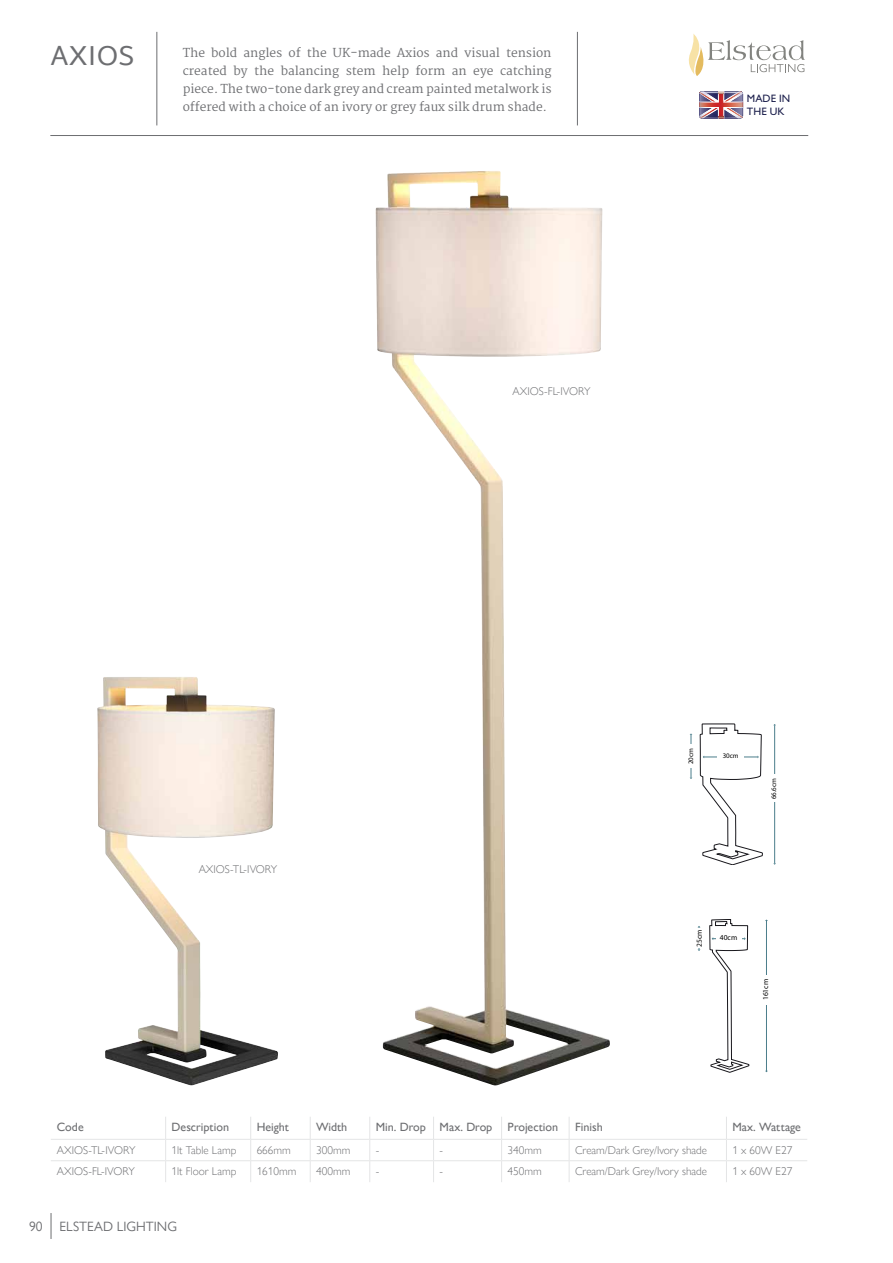
<style>
.page{position:relative;width:893px;height:1263px;background:#fff}
.page>*{position:absolute;margin:0;border:0;box-sizing:border-box;transform-origin:0 0}
.t1{font:27.75px "Martel Sans";color:#6d6e71}
.t2{font:13.5px "Gill Sans Nova";color:#6d6e71}
.t3{font:12px/18px "Martel";color:#6d6e71;text-align:justify}
.t4{font:500 12px "Gill Sans Nova";color:#6d6e71}
.t5{font:300 11.25px "Gill Sans Nova";color:#6d6e71}
.t6{font:500 10.8px/12.9px "Gill Sans MT Pro";color:#1c1f4c}
.t7{font:7.5px "Myriad Pro";color:#000}
.t8{font:6.9px "Myriad Pro";color:#000}
</style>
<div class="page">
<svg style="left:51px;top:1213px;width:1px;height:26px"></svg>
<svg style="left:688px;top:34px;width:117px;height:42px"></svg>
<img style="left:97px;top:677px;width:181px;height:409px">
<img style="left:375px;top:171px;width:235px;height:915px">
<hr style="left:691px;top:735px;width:1px;height:43px;background:#4b7e8b">
<div style="left:684px;top:744px;width:11px;height:24px;background:#fff"></div>
<hr style="left:774px;top:725px;width:1px;height:138px;background:#4b7e8b">
<div style="left:768px;top:775px;width:10px;height:27px;background:#fff"></div>
<svg style="left:700px;top:724px;width:63px;height:141px"></svg>
<svg style="left:697px;top:926px;width:3px;height:25px"></svg>
<div style="left:692px;top:929px;width:11px;height:19px;background:#fff"></div>
<hr style="left:766px;top:921px;width:1px;height:150px;background:#4b7e8b">
<div style="left:759px;top:975px;width:12px;height:29px;background:#fff"></div>
<svg style="left:709px;top:919px;width:40px;height:153px"></svg>
<hr style="left:51px;top:1139px;width:115px;height:1px;background:#e4e5e6">
<hr style="left:166px;top:1139px;width:85px;height:1px;background:#e4e5e6">
<hr style="left:251px;top:1139px;width:59px;height:1px;background:#e4e5e6">
<hr style="left:310px;top:1139px;width:60px;height:1px;background:#e4e5e6">
<hr style="left:370px;top:1139px;width:64px;height:1px;background:#e4e5e6">
<hr style="left:434px;top:1139px;width:68px;height:1px;background:#e4e5e6">
<hr style="left:502px;top:1139px;width:67px;height:1px;background:#e4e5e6">
<hr style="left:569px;top:1139px;width:157px;height:1px;background:#e4e5e6">
<hr style="left:726px;top:1139px;width:81px;height:1px;background:#e4e5e6">
<hr style="left:51px;top:1160px;width:115px;height:1px;background:#e4e5e6">
<hr style="left:166px;top:1160px;width:85px;height:1px;background:#e4e5e6">
<svg style="left:165px;top:1117px;width:1px;height:65px"></svg>
<hr style="left:251px;top:1160px;width:59px;height:1px;background:#e4e5e6">
<svg style="left:250px;top:1117px;width:1px;height:65px"></svg>
<hr style="left:310px;top:1160px;width:60px;height:1px;background:#e4e5e6">
<svg style="left:310px;top:1117px;width:1px;height:65px"></svg>
<hr style="left:370px;top:1160px;width:64px;height:1px;background:#e4e5e6">
<svg style="left:369px;top:1117px;width:1px;height:65px"></svg>
<hr style="left:434px;top:1160px;width:68px;height:1px;background:#e4e5e6">
<svg style="left:433px;top:1117px;width:1px;height:65px"></svg>
<hr style="left:502px;top:1160px;width:67px;height:1px;background:#e4e5e6">
<svg style="left:501px;top:1117px;width:1px;height:65px"></svg>
<hr style="left:569px;top:1160px;width:157px;height:1px;background:#e4e5e6">
<svg style="left:569px;top:1117px;width:1px;height:65px"></svg>
<hr style="left:726px;top:1160px;width:81px;height:1px;background:#e4e5e6">
<svg style="left:726px;top:1117px;width:1px;height:65px"></svg>
<hr style="left:50px;top:135px;width:758px;height:1px;background:#6d6e71">
<hr style="left:156px;top:32px;width:1px;height:93px;background:#6d6e71">
<hr style="left:577px;top:32px;width:1px;height:93px;background:#6d6e71">
<svg style="left:699px;top:91px;width:44px;height:28px"></svg>
<h1 class="t1" style="left:50px;top:39px;width:86px">AXIOS</h1>
<p class="t3" style="left:183px;top:44px;width:370px">The bold angles of the UK-made Axios and visual tension created by the balancing stem help form an eye catching piece. The two-tone dark grey and cream painted metalwork is offered with a choice of an ivory or grey faux silk drum shade.</p>
<p class="t5" style="left:512px;top:384px;width:80px">AXIOS-FL-IVORY</p>
<p class="t6" style="left:747px;top:92px;width:45px">MADE IN<br>THE UK</p>
<p class="t5" style="left:199px;top:863px;width:80px">AXIOS-TL-IVORY</p>
<p class="t8" style="left:687px;top:764px;width:18px;rotate:-90deg">20cm</p>
<p class="t8" style="left:723px;top:752px;width:18px">30cm</p>
<p class="t8" style="left:770px;top:799px;width:23px;rotate:-90deg">66.6cm</p>
<p class="t7" style="left:695px;top:947px;width:19px;rotate:-90deg">25cm</p>
<p class="t7" style="left:720px;top:933px;width:19px">40cm</p>
<p class="t7" style="left:761px;top:1000px;width:23px;rotate:-90deg">161cm</p>
<p class="t4" style="left:57px;top:1120px;width:28px">Code</p>
<p class="t4" style="left:172px;top:1120px;width:59px">Description</p>
<p class="t4" style="left:257px;top:1120px;width:34px">Height</p>
<p class="t4" style="left:316px;top:1120px;width:33px">Width</p>
<p class="t4" style="left:376px;top:1120px;width:118px">Min. Drop Max. Drop</p>
<p class="t4" style="left:508px;top:1120px;width:52px">Projection</p>
<p class="t4" style="left:575px;top:1120px;width:29px">Finish</p>
<p class="t4" style="left:732px;top:1120px;width:70px">Max. Wattage</p>
<p class="t5" style="left:57px;top:1143px;width:80px">AXIOS-TL-IVORY</p>
<p class="t5" style="left:172px;top:1143px;width:66px">1lt Table Lamp</p>
<p class="t5" style="left:257px;top:1143px;width:36px">666mm</p>
<p class="t5" style="left:316px;top:1143px;width:36px">300mm</p>
<p class="t5" style="left:376px;top:1143px;width:5px">-</p>
<p class="t5" style="left:440px;top:1143px;width:5px">-</p>
<p class="t5" style="left:508px;top:1143px;width:36px">340mm</p>
<p class="t5" style="left:575px;top:1143px;width:133px">Cream/Dark Grey/Ivory shade</p>
<p class="t5" style="left:732px;top:1143px;width:61px">1 x 60W E27</p>
<p class="t5" style="left:57px;top:1164px;width:80px">AXIOS-FL-IVORY</p>
<p class="t5" style="left:172px;top:1164px;width:66px">1lt Floor Lamp</p>
<p class="t5" style="left:257px;top:1164px;width:41px">1610mm</p>
<p class="t5" style="left:316px;top:1164px;width:36px">400mm</p>
<p class="t5" style="left:376px;top:1164px;width:5px">-</p>
<p class="t5" style="left:439px;top:1164px;width:5px">-</p>
<p class="t5" style="left:508px;top:1164px;width:36px">450mm</p>
<p class="t5" style="left:575px;top:1164px;width:133px">Cream/Dark Grey/Ivory shade</p>
<p class="t5" style="left:732px;top:1164px;width:61px">1 x 60W E27</p>
<p class="t2" style="left:29px;top:1218px;width:15px">90</p>
<p class="t2" style="left:60px;top:1218px;width:119px">ELSTEAD LIGHTING</p>
</div>
